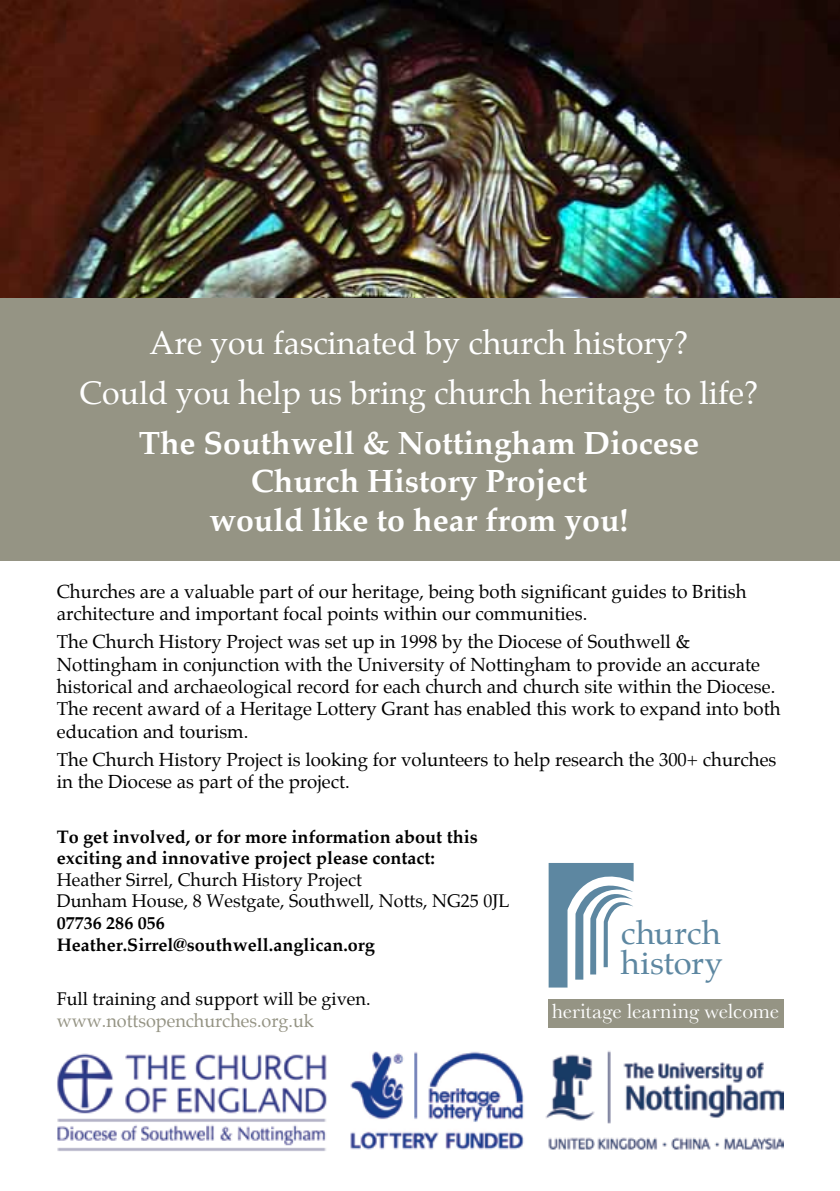
<style>
.page{position:relative;width:840px;height:1191px;background:#fff}
.page>*{position:absolute;margin:0;border:0;box-sizing:border-box;transform-origin:0 0}
.t1{font:700 32px/38.4px "Palatino";color:#fff;text-align:center}
.t2{font:32px/49.8px "Palatino";color:#fff;text-align:center}
.t3{font:31.2px/30px "Palatino";color:#5d87a1;scale:1.05 1}
.t4{font:21.4px "Baskerville";color:#fff}
.t5{font:18.6px/22.4px "Palatino";color:#000}
.t6{font:700 18px/21.6px "Palatino";color:#000}
.t7{font:18px/21.6px "Palatino";color:#000}
.t8{font:18px "Palatino";color:#959484}
</style>
<div class="page">
<img style="left:0;top:0;width:839px;height:298px">
<div style="left:0;top:298px;width:839px;height:262px;background:#959484"></div>
<svg style="left:548px;top:863px;width:85px;height:124px"></svg>
<div style="left:547px;top:999px;width:236px;height:28px;background:#959484"></div>
<img style="left:57px;top:1051px;width:725px;height:100px">
<h1 class="t2" style="left:79px;top:319px;width:680px">Are you fascinated by church history?<br>Could you help us bring church heritage to life?</h1>
<h1 class="t1" style="left:139px;top:424px;width:561px">The Southwell &amp; Nottingham Diocese<br>Church History Project<br>would like to hear from you!</h1>
<p class="t5" style="left:57px;top:581px;width:691px">Churches are a valuable part of our heritage, being both significant guides to British architecture and important focal points within our communities.</p>
<p class="t5" style="left:57px;top:631px;width:725px">The Church History Project was set up in 1998 by the Diocese of Southwell &amp; Nottingham in conjunction with the University of Nottingham to provide an accurate historical and archaeological record for each church and church site within the Diocese.<br>The recent award of a Heritage Lottery Grant has enabled this work to expand into both education and tourism.</p>
<p class="t5" style="left:57px;top:748px;width:720px">The Church History Project is looking for volunteers to help research the 300+ churches in the Diocese as part of the project.</p>
<p class="t6" style="left:57px;top:826px;width:422px">To get involved, or for more information about this exciting and innovative project please contact:</p>
<p class="t7" style="left:57px;top:869px;width:454px">Heather Sirrel, Church History Project<br>Dunham House, 8 Westgate, Southwell, Notts, NG25 0JL</p>
<p class="t6" style="left:57px;top:912px;width:319px">07736 286 056<br>Heather.Sirrel@southwell.anglican.org</p>
<p class="t7" style="left:57px;top:988px;width:315px">Full training and support will be given.</p>
<p class="t8" style="left:57px;top:1010px;width:258px">www.nottsopenchurches.org.uk</p>
<h2 class="t3" style="left:620px;top:919px;width:98px">church history</h2>
<p class="t4" style="left:551px;top:998px;width:229px">heritage learning welcome</p>
</div>
